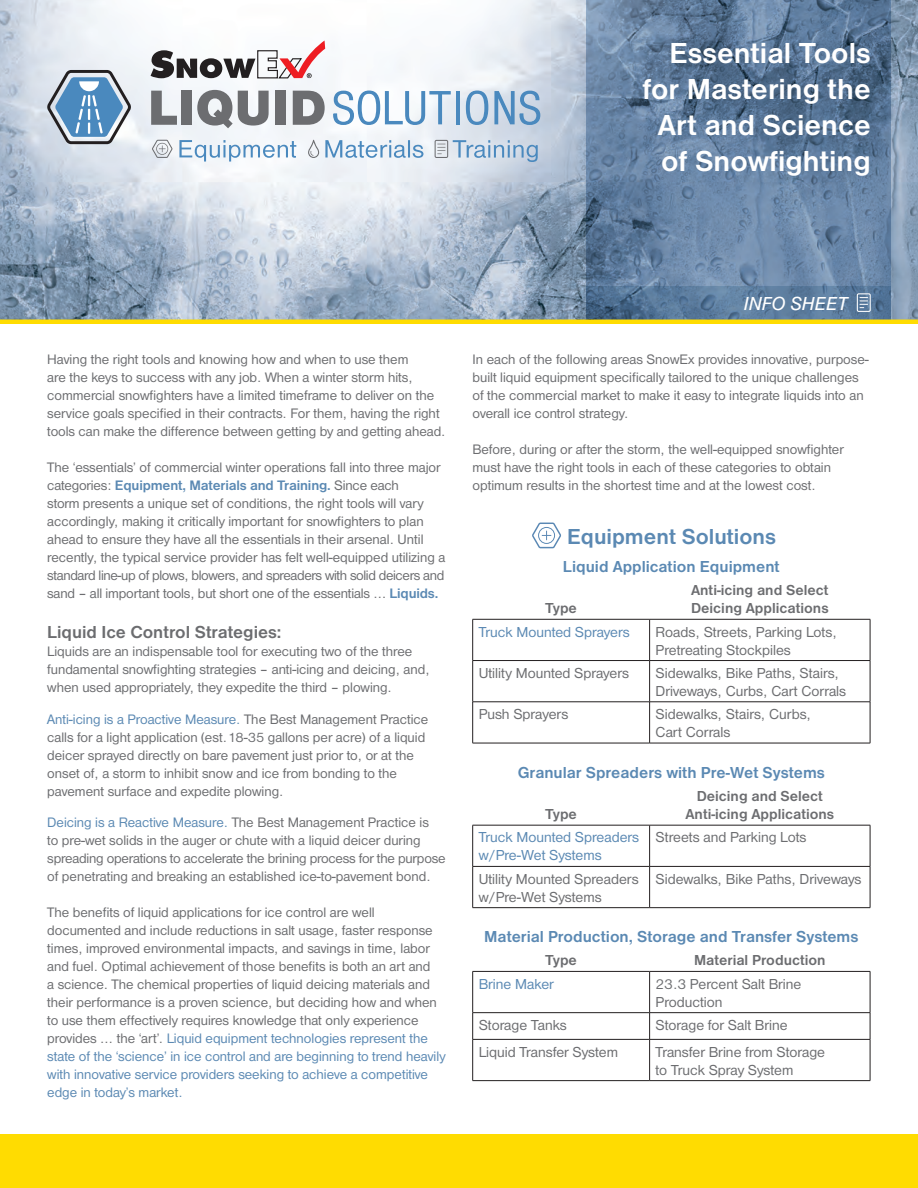
<style>
.page{position:relative;width:918px;height:1188px;background:#fff}
.page>*{position:absolute;margin:0;border:0;box-sizing:border-box;transform-origin:0 0}
.t1{font:700 30px/36px "Nimbus San DOT";color:#fff;text-align:right}
.t2{font:700 22.5px "Nimbus San DOT";color:#5b89b3}
.t3{font:italic 19.5px "Nimbus San DOT";color:#fff}
.t4{font:700 18px "Nimbus San DOT";color:#6c6d70}
.t5{font:700 16.5px "Nimbus San DOT";color:#5b89b3}
.t6{font:15px/18px "Nimbus San DOT";color:#6c6d70}
.t7{font:700 15px/18px "Nimbus San DOT";color:#6c6d70}
.t8{font:15px/18px "Nimbus San DOT";color:#5b89b3}
.t9{font:14.25px/18px "Nimbus San DOT";color:#6c6d70}
.s1{font-weight:700;color:#5b89b3}
.s2{color:#5b89b3}
</style>
<div class="page">
<img style="left:0;top:0;width:918px;height:320px">
<svg style="left:586px;top:0;width:305px;height:286px;background:#617d9d"></svg>
<svg style="left:179px;top:140px;width:117px;height:22px"></svg>
<svg style="left:325px;top:140px;width:98px;height:18px"></svg>
<svg style="left:152px;top:140px;width:21px;height:18px"></svg>
<svg style="left:435px;top:140px;width:103px;height:22px;background:#bbccde"></svg>
<svg style="left:308px;top:140px;width:11px;height:18px"></svg>
<svg style="left:151px;top:91px;width:26px;height:34px"></svg>
<div style="left:181px;top:91px;width:11px;height:34px;background:#6c6d70"></div>
<svg style="left:197px;top:90px;width:72px;height:38px"></svg>
<div style="left:275px;top:91px;width:11px;height:34px;background:#6c6d70"></div>
<svg style="left:293px;top:91px;width:32px;height:34px"></svg>
<svg style="left:333px;top:91px;width:118px;height:34px"></svg>
<hr style="left:456px;top:91px;width:4px;height:33px;background:#4a89be">
<svg style="left:466px;top:91px;width:22px;height:34px"></svg>
<svg style="left:494px;top:91px;width:46px;height:34px;background:#98b7d4"></svg>
<svg style="left:151px;top:40px;width:174px;height:39px"></svg>
<svg style="left:47px;top:70px;width:84px;height:74px;background:#8daac4"></svg>
<svg style="left:586px;top:286px;width:305px;height:34px;background:#597997"></svg>
<hr style="left:0;top:320px;width:918px;height:4px;background:#ffdc01">
<div style="left:857px;top:293px;width:14px;height:19px;border:1px solid #fff"></div>
<svg style="left:860px;top:297px;width:8px;height:11px"></svg>
<hr style="left:472px;top:619px;width:178px;height:1px;background:#231f20">
<hr style="left:650px;top:619px;width:220px;height:1px;background:#231f20">
<hr style="left:649px;top:619px;width:1px;height:41px;background:#231f20">
<hr style="left:472px;top:660px;width:178px;height:1px;background:#231f20">
<hr style="left:650px;top:660px;width:220px;height:1px;background:#231f20">
<hr style="left:649px;top:661px;width:1px;height:41px;background:#231f20">
<hr style="left:472px;top:702px;width:178px;height:1px;background:#231f20">
<hr style="left:650px;top:702px;width:220px;height:1px;background:#231f20">
<hr style="left:649px;top:702px;width:1px;height:41px;background:#231f20">
<hr style="left:472px;top:825px;width:178px;height:1px;background:#231f20">
<hr style="left:650px;top:825px;width:220px;height:1px;background:#231f20">
<hr style="left:472px;top:971px;width:178px;height:1px;background:#231f20">
<hr style="left:650px;top:971px;width:220px;height:1px;background:#231f20">
<hr style="left:472px;top:619px;width:1px;height:41px;background:#231f20">
<hr style="left:870px;top:619px;width:1px;height:41px;background:#231f20">
<hr style="left:472px;top:661px;width:1px;height:41px;background:#231f20">
<hr style="left:870px;top:661px;width:1px;height:41px;background:#231f20">
<hr style="left:472px;top:702px;width:1px;height:41px;background:#231f20">
<hr style="left:870px;top:702px;width:1px;height:41px;background:#231f20">
<hr style="left:472px;top:825px;width:1px;height:41px;background:#231f20">
<hr style="left:649px;top:825px;width:1px;height:41px;background:#231f20">
<hr style="left:870px;top:825px;width:1px;height:41px;background:#231f20">
<hr style="left:472px;top:866px;width:178px;height:1px;background:#231f20">
<hr style="left:472px;top:867px;width:1px;height:40px;background:#231f20">
<hr style="left:650px;top:866px;width:220px;height:1px;background:#231f20">
<hr style="left:649px;top:867px;width:1px;height:40px;background:#231f20">
<hr style="left:870px;top:867px;width:1px;height:40px;background:#231f20">
<hr style="left:472px;top:972px;width:1px;height:40px;background:#231f20">
<hr style="left:649px;top:972px;width:1px;height:40px;background:#231f20">
<hr style="left:870px;top:972px;width:1px;height:40px;background:#231f20">
<hr style="left:472px;top:1012px;width:178px;height:1px;background:#231f20">
<svg style="left:472px;top:1013px;width:1px;height:26px"></svg>
<hr style="left:650px;top:1012px;width:220px;height:1px;background:#231f20">
<svg style="left:649px;top:1013px;width:1px;height:26px"></svg>
<svg style="left:870px;top:1013px;width:1px;height:26px"></svg>
<hr style="left:472px;top:1039px;width:178px;height:1px;background:#231f20">
<hr style="left:472px;top:1040px;width:1px;height:40px;background:#231f20">
<hr style="left:650px;top:1039px;width:220px;height:1px;background:#231f20">
<hr style="left:649px;top:1040px;width:1px;height:40px;background:#231f20">
<hr style="left:870px;top:1040px;width:1px;height:40px;background:#231f20">
<hr style="left:472px;top:1080px;width:178px;height:1px;background:#231f20">
<hr style="left:650px;top:1080px;width:220px;height:1px;background:#231f20">
<hr style="left:472px;top:743px;width:178px;height:1px;background:#231f20">
<hr style="left:650px;top:743px;width:220px;height:1px;background:#231f20">
<hr style="left:472px;top:907px;width:178px;height:1px;background:#231f20">
<hr style="left:650px;top:907px;width:220px;height:1px;background:#231f20">
<div style="left:0;top:1134px;width:918px;height:54px;background:#ffdc01"></div>
<svg style="left:532px;top:523px;width:29px;height:25px"></svg>
<h1 class="t1" style="left:643px;top:35px;width:230px">Essential Tools for Mastering the<br>Art and Science of Snowfighting</h1>
<p class="t9" style="left:47px;top:350px;width:400px">Having the right tools and knowing how and when to use them<br>are the keys to success with any job. When a winter storm hits, commercial snowfighters have a limited timeframe to deliver on the service goals specified in their contracts. For them, having the right tools can make the difference between getting by and getting ahead.</p>
<p class="t9" style="left:47px;top:458px;width:400px">The ‘essentials’ of commercial winter operations fall into three major categories: <span class="s1">Equipment, Materials and Training.</span> Since each<br>storm presents a unique set of conditions, the right tools will vary accordingly, making it critically important for snowfighters to plan ahead to ensure they have all the essentials in their arsenal. Until recently, the typical service provider has felt well-equipped utilizing a standard line-up of plows, blowers, and spreaders with solid deicers and sand – all important tools, but short one of the essentials … <span class="s1">Liquids.</span></p>
<p class="t4" style="left:47px;top:622px;width:236px">Liquid Ice Control Strategies:</p>
<p class="t9" style="left:47px;top:643px;width:384px">Liquids are an indispensable tool for executing two of the three fundamental snowfighting strategies – anti-icing and deicing, and, when used appropriately, they expedite the third – plowing.</p>
<p class="t9" style="left:47px;top:710px;width:383px"><span class="s2">Anti-icing is a Proactive Measure.</span> The Best Management Practice calls for a light application (est. 18-35 gallons per acre) of a liquid deicer sprayed directly on bare pavement just prior to, or at the onset of, a storm to inhibit snow and ice from bonding to the pavement surface and expedite plowing.</p>
<p class="t9" style="left:47px;top:814px;width:400px"><span class="s2">Deicing is a Reactive Measure.</span> The Best Management Practice is<br>to pre-wet solids in the auger or chute with a liquid deicer during spreading operations to accelerate the brining process for the purpose of penetrating and breaking an established ice-to-pavement bond.</p>
<p class="t9" style="left:47px;top:904px;width:400px">The benefits of liquid applications for ice control are well documented and include reductions in salt usage, faster response times, improved environmental impacts, and savings in time, labor and fuel. Optimal achievement of those benefits is both an art and<br>a science. The chemical properties of liquid deicing materials and their performance is a proven science, but deciding how and when to use them effectively requires knowledge that only experience provides … the ‘art’. <span class="s2">Liquid equipment technologies represent the state of the ‘science’ in ice control and are beginning to trend heavily with innovative service providers seeking to achieve a competitive edge in today’s market.</span></p>
<h3 class="t3" style="left:744px;top:293px;width:105px">INFO SHEET</h3>
<p class="t9" style="left:472px;top:350px;width:398px">In each of the following areas SnowEx provides innovative, purpose&shy;built liquid equipment specifically tailored to the unique challenges of the commercial market to make it easy to integrate liquids into an overall ice control strategy.</p>
<p class="t9" style="left:472px;top:440px;width:373px">Before, during or after the storm, the well-equipped snowfighter must have the right tools in each of these categories to obtain optimum results in the shortest time and at the lowest cost.</p>
<h2 class="t2" style="left:567px;top:524px;width:210px">Equipment Solutions</h2>
<p class="t5" style="left:563px;top:557px;width:218px">Liquid Application Equipment</p>
<p class="t7" style="left:545px;top:599px;width:33px">Type</p>
<p class="t7" style="left:691px;top:581px;width:139px">Anti-icing and Select<br>Deicing Applications</p>
<p class="t8" style="left:479px;top:623px;width:153px">Truck Mounted Sprayers</p>
<p class="t6" style="left:656px;top:623px;width:183px">Roads, Streets, Parking Lots,<br>Pretreating Stockpiles</p>
<p class="t6" style="left:479px;top:664px;width:152px">Utility Mounted Sprayers</p>
<p class="t6" style="left:656px;top:664px;width:192px">Sidewalks, Bike Paths, Stairs,<br>Driveways, Curbs, Cart Corrals</p>
<p class="t6" style="left:479px;top:705px;width:91px">Push Sprayers</p>
<p class="t6" style="left:656px;top:705px;width:157px">Sidewalks, Stairs, Curbs,<br>Cart Corrals</p>
<p class="t5" style="left:518px;top:763px;width:309px">Granular Spreaders with Pre-Wet Systems</p>
<p class="t7" style="left:545px;top:805px;width:33px">Type</p>
<p class="t7" style="left:685px;top:787px;width:150px;text-align:center">Deicing and Select<br>Anti-icing Applications</p>
<p class="t8" style="left:479px;top:829px;width:162px">Truck Mounted Spreaders w/Pre-Wet Systems</p>
<p class="t6" style="left:656px;top:829px;width:152px">Streets and Parking Lots</p>
<p class="t6" style="left:479px;top:870px;width:161px">Utility Mounted Spreaders w/Pre-Wet Systems</p>
<p class="t6" style="left:656px;top:870px;width:207px">Sidewalks, Bike Paths, Driveways</p>
<p class="t5" style="left:484px;top:927px;width:376px">Material Production, Storage and Transfer Systems</p>
<p class="t7" style="left:545px;top:952px;width:33px">Type</p>
<p class="t7" style="left:694px;top:952px;width:133px">Material Production</p>
<p class="t8" style="left:479px;top:975px;width:77px">Brine Maker</p>
<p class="t6" style="left:656px;top:975px;width:147px">23.3 Percent Salt Brine<br>Production</p>
<p class="t6" style="left:479px;top:1016px;width:89px">Storage Tanks</p>
<p class="t6" style="left:656px;top:1016px;width:134px">Storage for Salt Brine</p>
<p class="t6" style="left:479px;top:1043px;width:141px">Liquid Transfer System</p>
<p class="t6" style="left:656px;top:1043px;width:171px">Transfer Brine from Storage to Truck Spray System</p>
</div>
